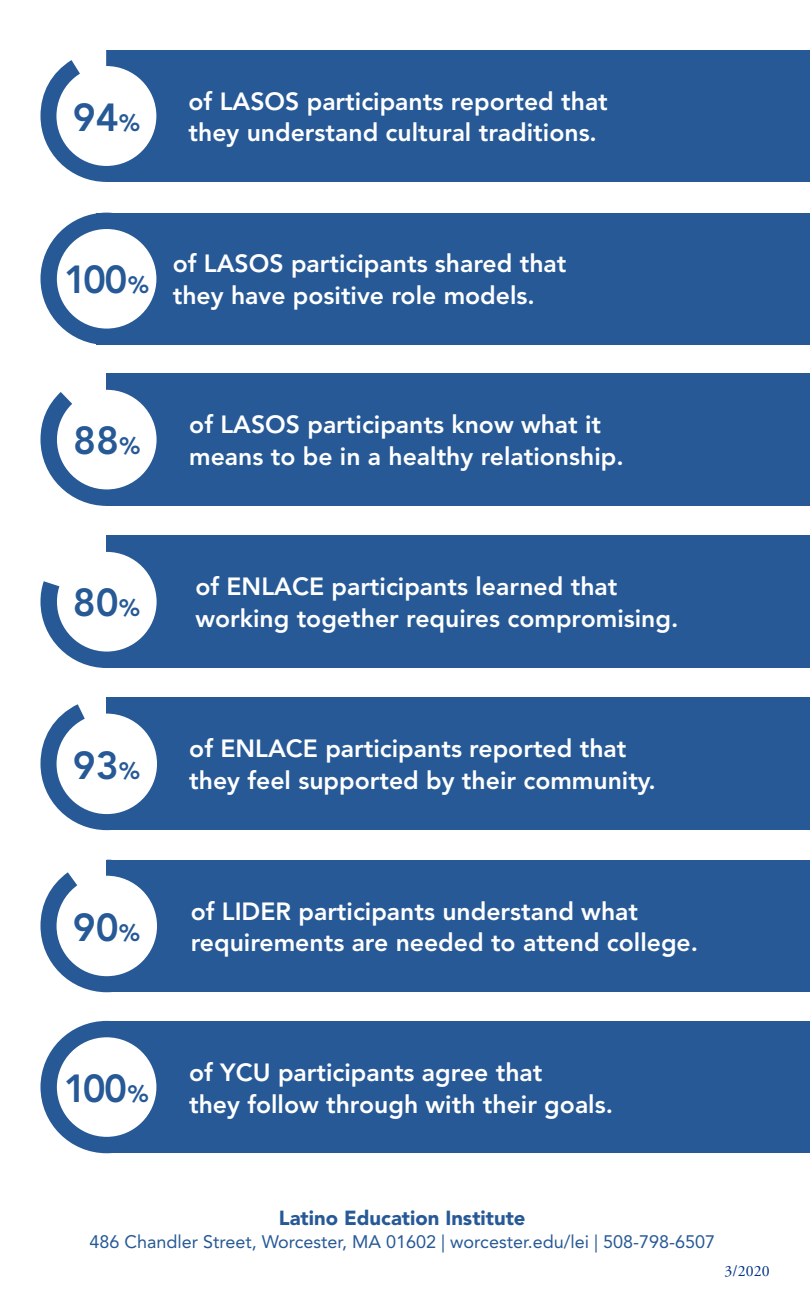
<style>
.page{position:relative;width:810px;height:1296px;background:#fff}
.page>*{position:absolute;margin:0;border:0;box-sizing:border-box;transform-origin:0 0}
.t1{font:800 38.93px "Avenir LT Std";color:#265996}
.t2{font:800 24.75px/31.5px "Avenir LT Std";color:#fff}
.t3{font:900 20.25px "Avenir LT Std";color:#265996}
.t4{font:18px "Avenir LT Std";color:#265996}
.t5{font:15.75px "Adobe Garamond Pro";color:#003186}
.s1{font-size:23.62px}
</style>
<div class="page">
<div style="left:107px;top:50px;width:703px;height:132px;background:#265996"></div>
<div style="left:97px;top:213px;width:713px;height:132px;background:#265996"></div>
<div style="left:106px;top:1022px;width:704px;height:131px;background:#265996"></div>
<div style="left:107px;top:860px;width:703px;height:132px;background:#265996"></div>
<div style="left:107px;top:373px;width:703px;height:133px;background:#265996"></div>
<div style="left:107px;top:535px;width:703px;height:133px;background:#265996"></div>
<div style="left:106px;top:698px;width:704px;height:132px;background:#265996"></div>
<svg style="left:40px;top:50px;width:117px;height:132px"></svg>
<div style="left:56px;top:66px;width:100px;height:100px;background:#fff;border-radius:50%"></div>
<div style="left:40px;top:213px;width:133px;height:132px;background:#265996;border-radius:50%"></div>
<div style="left:57px;top:229px;width:99px;height:100px;background:#fff;border-radius:50%"></div>
<div style="left:40px;top:1021px;width:133px;height:132px;background:#265996;border-radius:50%"></div>
<div style="left:57px;top:1037px;width:99px;height:100px;background:#fff;border-radius:50%"></div>
<svg style="left:41px;top:373px;width:116px;height:133px"></svg>
<div style="left:57px;top:390px;width:100px;height:99px;background:#fff;border-radius:50%"></div>
<svg style="left:40px;top:535px;width:117px;height:133px"></svg>
<div style="left:57px;top:552px;width:100px;height:100px;background:#fff;border-radius:50%"></div>
<svg style="left:40px;top:704px;width:117px;height:126px"></svg>
<div style="left:57px;top:714px;width:100px;height:100px;background:#fff;border-radius:50%"></div>
<svg style="left:40px;top:860px;width:117px;height:132px"></svg>
<div style="left:57px;top:876px;width:100px;height:100px;background:#fff;border-radius:50%"></div>
<p class="t1" style="left:73px;top:94px;width:69px">94<span class="s1">%</span></p>
<p class="t2" style="left:189px;top:85px;width:421px">of LASOS participants reported that</p>
<p class="t2" style="left:189px;top:117px;width:410px">they understand cultural traditions.</p>
<p class="t1" style="left:64px;top:257px;width:86px">100<span class="s1">%</span></p>
<p class="t2" style="left:173px;top:248px;width:395px">of LASOS participants shared that they have positive role models.</p>
<p class="t1" style="left:73px;top:418px;width:69px">88<span class="s1">%</span></p>
<p class="t2" style="left:189px;top:409px;width:436px">of LASOS participants know what it means to be in a healthy relationship.</p>
<p class="t1" style="left:73px;top:580px;width:69px">80<span class="s1">%</span></p>
<p class="t1" style="left:73px;top:742px;width:69px">93<span class="s1">%</span></p>
<p class="t2" style="left:195px;top:571px;width:485px">of ENLACE participants learned that working together requires compromising.</p>
<p class="t2" style="left:189px;top:733px;width:468px">of ENLACE participants reported that they feel supported by their community.</p>
<p class="t1" style="left:73px;top:904px;width:69px">90<span class="s1">%</span></p>
<p class="t2" style="left:191px;top:896px;width:509px">of LIDER participants understand what requirements are needed to attend college.</p>
<p class="t1" style="left:64px;top:1065px;width:86px">100<span class="s1">%</span></p>
<p class="t2" style="left:189px;top:1057px;width:425px">of YCU participants agree that<br>they follow through with their goals.</p>
<p class="t3" style="left:279px;top:1206px;width:248px">Latino Education Institute</p>
<p class="t4" style="left:89px;top:1231px;width:627px">486 Chandler Street, Worcester, MA 01602 | worcester.edu/lei | 508-798-6507</p>
<p class="t5" style="left:724px;top:1261px;width:47px">3/2020</p>
</div>
